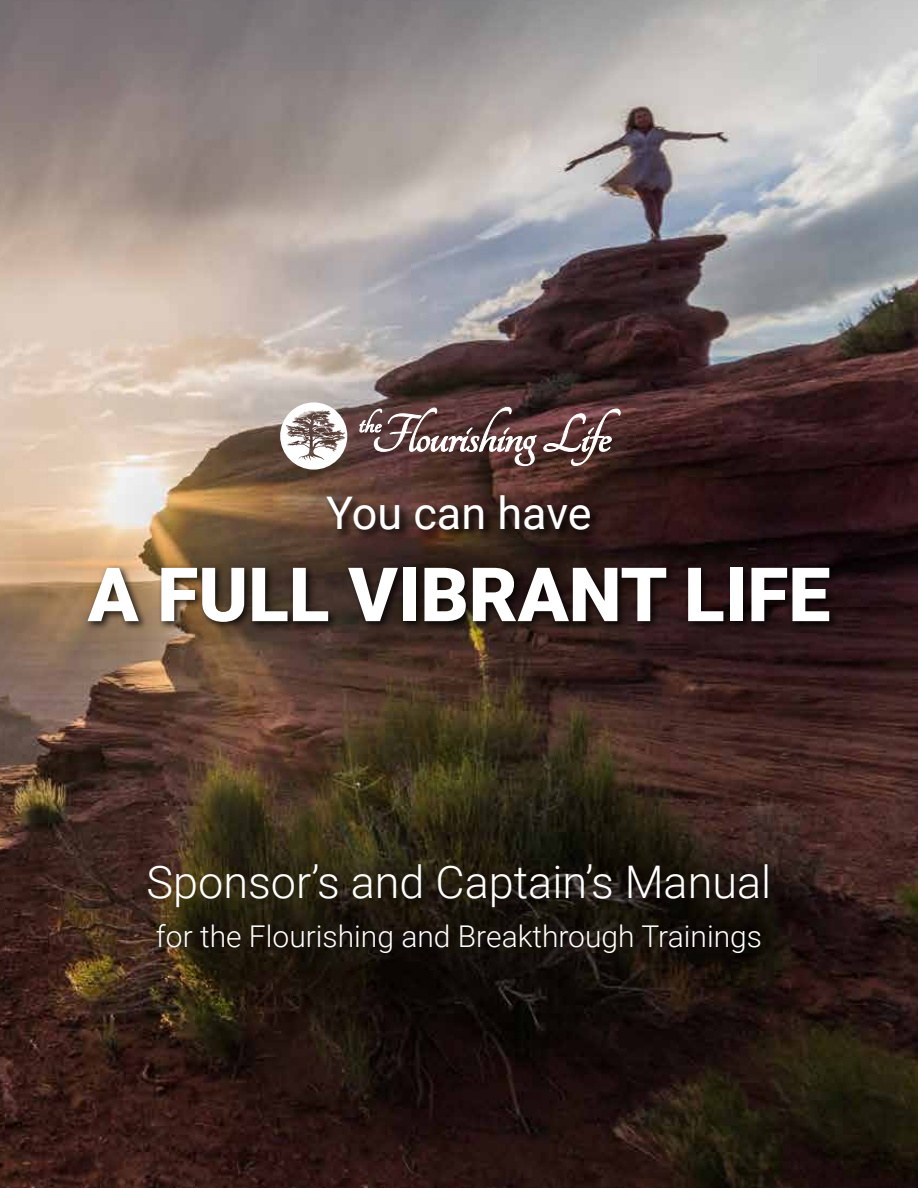
<style>
.page{position:relative;width:918px;height:1188px;background:#fff}
.page>*{position:absolute;margin:0;border:0;box-sizing:border-box;transform-origin:0 0}
.t1{font:900 75px "Roboto";color:#fff}
.t2{font:700 58.2px "Tangerine";letter-spacing:-.02em;color:#fff}
.t3{font:300 45px "Roboto";color:#fff}
.t4{font:45px "Roboto";color:#fff}
.t5{font:300 30px "Roboto";color:#fff}
</style>
<div class="page">
<img style="left:0;top:0;width:918px;height:1188px">
<div style="left:325px;top:493px;width:277px;height:48px;background:#000;opacity:.75"></div>
<div style="left:84px;top:564px;width:756px;height:68px;background:#000;opacity:.75"></div>
<svg style="left:280px;top:402px;width:67px;height:68px"></svg>
<svg style="left:360px;top:406px;width:177px;height:60px;background:#6a4e4d"></svg>
<svg style="left:543px;top:408px;width:78px;height:58px;background:#6a4a49"></svg>
<h2 class="t2" style="left:359px;top:407px;width:280px"><sup>the</sup>Flourishing Life</h2>
<h3 class="t4" style="left:326px;top:481px;width:267px">You can have</h3>
<h1 class="t1" style="left:88px;top:542px;width:744px">A FULL VIBRANT LIFE</h1>
<h3 class="t3" style="left:147px;top:850px;width:626px">Sponsor’s and Captain’s Manual</h3>
<p class="t5" style="left:156px;top:916px;width:608px">for the Flourishing and Breakthrough Trainings</p>
</div>
